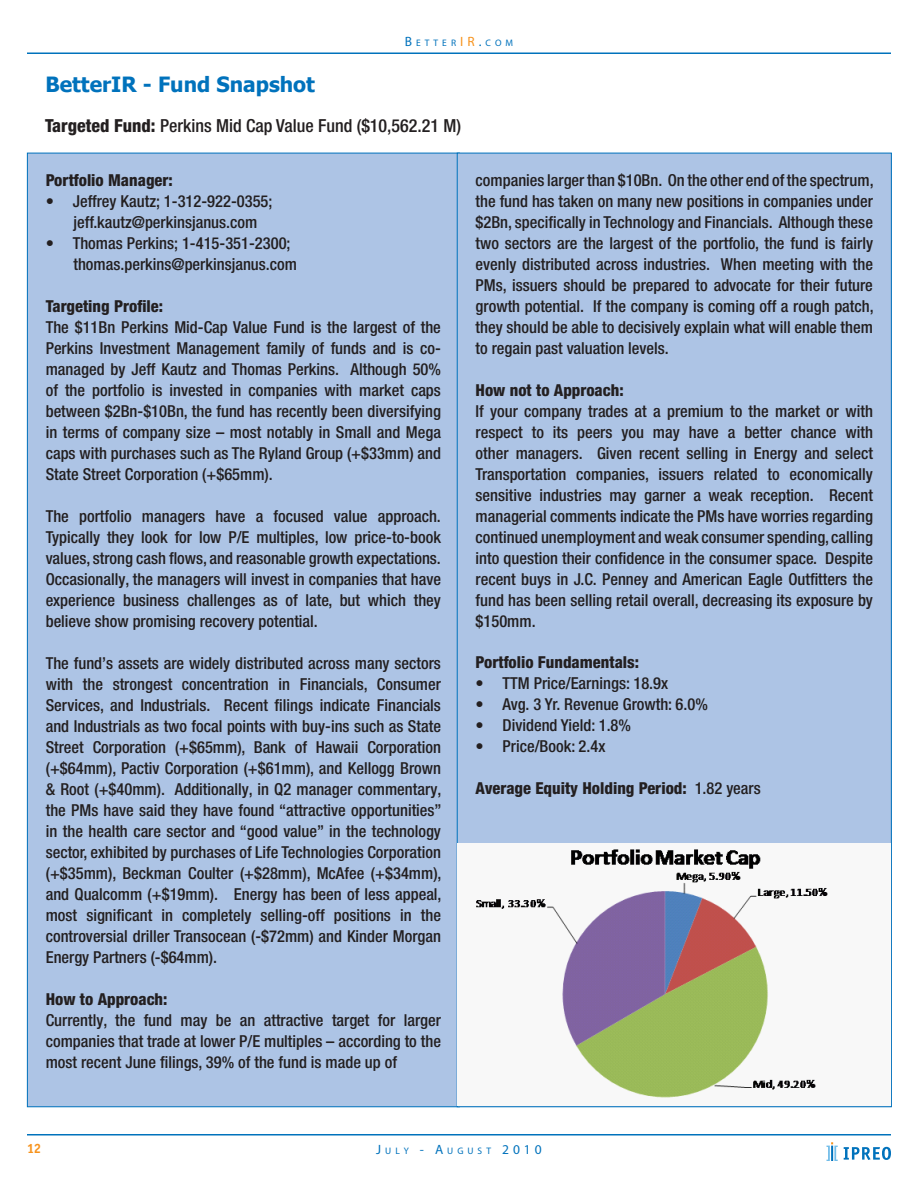
<style>
.page{position:relative;width:918px;height:1188px;background:#fff}
.page>*{position:absolute;margin:0;border:0;box-sizing:border-box;transform-origin:0 0}
.Regular_Body_Text{font:700 21px "Tahoma";color:#0072bc}
.Regular_Body_Text-2{font:500 condensed 18px "Helvetica Neue LT Pro";color:#231f20}
.Regular_Body_Text-3{font:500 condensed 16.5px/21px "Helvetica Neue LT Pro";color:#231f20;text-align:justify}
.Regular_Body_Text-4{font:800 condensed 16.5px "Helvetica Neue LT Pro";color:#231f20}
.t1{font:700 13.5px "Officina Sans ITC Std";color:#f7931d}
.t2{font:9.45px "Myriad Pro";letter-spacing:.43em;color:#0072bc}
.s1{font-size:13.5px}
.s2{font-size:13.5px;color:#f7931d}
.s3{font-weight:800}
.s4{font-weight:500}
</style>
<div class="page">
<hr style="left:27px;top:1134px;width:864px;height:2px;background:#0072bc">
<hr style="left:27px;top:52px;width:864px;height:2px;background:#0072bc">
<svg style="left:844px;top:1147px;width:47px;height:13px"></svg>
<svg style="left:826px;top:1142px;width:12px;height:19px"></svg>
<div style="left:27px;top:153px;width:432px;height:954px;background:#adc4e5"></div>
<div style="left:457px;top:153px;width:434px;height:954px;background:#adc4e5"></div>
<img style="left:458px;top:844px;width:433px;height:262px">
<p class="Regular_Body_Text" style="left:45px;top:69px;width:271px">BetterIR - Fund Snapshot</p>
<p class="t2" style="left:405px;top:37px;width:110px"><span class="s1">B</span>ETTER<span class="s2">IR</span><span class="s1">.</span>COM</p>
<p class="Regular_Body_Text-2" style="left:45px;top:115px;width:418px"><span class="s3">Targeted Fund:</span> Perkins Mid Cap Value Fund ($10,562.21 M)</p>
<p class="Regular_Body_Text-4" style="left:46px;top:170px;width:129px">Portfolio Manager:</p>
<p class="Regular_Body_Text-3" style="left:46px;top:191px;width:228px">• Jeffrey Kautz; 1-312-922-0355;</p>
<p class="Regular_Body_Text-3" style="left:73px;top:212px;width:185px">jeff.kautz@perkinsjanus.com</p>
<p class="Regular_Body_Text-3" style="left:46px;top:233px;width:246px">• Thomas Perkins; 1-415-351-2300;</p>
<p class="Regular_Body_Text-3" style="left:73px;top:254px;width:225px">thomas.perkins@perkinsjanus.com</p>
<p class="Regular_Body_Text-4" style="left:46px;top:296px;width:119px">Targeting Profile:</p>
<p class="Regular_Body_Text-3" style="left:46px;top:317px;width:397px">The $11Bn Perkins Mid-Cap Value Fund is the largest of the Perkins Investment Management family of funds and is co&shy;managed by Jeff Kautz and Thomas Perkins. Although 50% of the portfolio is invested in companies with market caps between $2Bn-$10Bn, the fund has recently been diversifying in terms of company size – most notably in Small and Mega caps with purchases such as The Ryland Group (+$33mm) and State Street Corporation (+$65mm).</p>
<p class="Regular_Body_Text-3" style="left:46px;top:506px;width:397px">The portfolio managers have a focused value approach.<br>Typically they look for low P/E multiples, low price-to-book values, strong cash flows, and reasonable growth expectations.<br>Occasionally, the managers will invest in companies that have experience business challenges as of late, but which they believe show promising recovery potential.</p>
<p class="Regular_Body_Text-3" style="left:46px;top:653px;width:397px">The fund’s assets are widely distributed across many sectors with the strongest concentration in Financials, Consumer Services, and Industrials. Recent filings indicate Financials and Industrials as two focal points with buy-ins such as State Street Corporation (+$65mm), Bank of Hawaii Corporation (+$64mm), Pactiv Corporation (+$61mm), and Kellogg Brown &amp; Root (+$40mm). Additionally, in Q2 manager commentary, the PMs have said they have found “attractive opportunities” in the health care sector and “good value” in the technology sector, exhibited by purchases of Life Technologies Corporation (+$35mm), Beckman Coulter (+$28mm), McAfee (+$34mm), and Qualcomm (+$19mm). Energy has been of less appeal, most significant in completely selling-off positions in the controversial driller Transocean (-$72mm) and Kinder Morgan Energy Partners (-$64mm).</p>
<p class="Regular_Body_Text-4" style="left:46px;top:989px;width:123px">How to Approach:</p>
<p class="Regular_Body_Text-3" style="left:46px;top:1010px;width:397px">Currently, the fund may be an attractive target for larger companies that trade at lower P/E multiples – according to the most recent June filings, 39% of the fund is made up of</p>
<p class="Regular_Body_Text-3" style="left:476px;top:170px;width:400px">companies larger than $10Bn. On the other end of the spectrum, the fund has taken on many new positions in companies under $2Bn, specifically in Technology and Financials. Although these two sectors are the largest of the portfolio, the fund is fairly evenly distributed across industries. When meeting with the PMs, issuers should be prepared to advocate for their future growth potential. If the company is coming off a rough patch, they should be able to decisively explain what will enable them to regain past valuation levels.</p>
<p class="Regular_Body_Text-4" style="left:476px;top:380px;width:150px">How not to Approach:</p>
<p class="Regular_Body_Text-3" style="left:476px;top:401px;width:399px">If your company trades at a premium to the market or with respect to its peers you may have a better chance with other managers. Given recent selling in Energy and select Transportation companies, issuers related to economically sensitive industries may garner a weak reception. Recent managerial comments indicate the PMs have worries regarding continued unemployment and weak consumer spending, calling into question their confidence in the consumer space. Despite recent buys in J.C. Penney and American Eagle Outfitters the fund has been selling retail overall, decreasing its exposure by $150mm.</p>
<p class="Regular_Body_Text-4" style="left:476px;top:652px;width:165px">Portfolio Fundamentals:</p>
<p class="Regular_Body_Text-3" style="left:476px;top:672px;width:194px">• TTM Price/Earnings: 18.9x</p>
<p class="Regular_Body_Text-3" style="left:476px;top:693px;width:234px">• Avg. 3 Yr. Revenue Growth: 6.0%</p>
<p class="Regular_Body_Text-3" style="left:476px;top:714px;width:157px">• Dividend Yield: 1.8%</p>
<p class="Regular_Body_Text-3" style="left:476px;top:735px;width:131px">• Price/Book: 2.4x</p>
<p class="Regular_Body_Text-4" style="left:476px;top:778px;width:287px">Average Equity Holding Period: <span class="s4">1.82 years</span></p>
<p class="t1" style="left:27px;top:1141px;width:15px">12</p>
<p class="t2" style="left:376px;top:1145px;width:167px"><span class="s1">J</span>ULY <span class="s1">- A</span>UGUST <span class="s1">2010</span></p>
</div>
